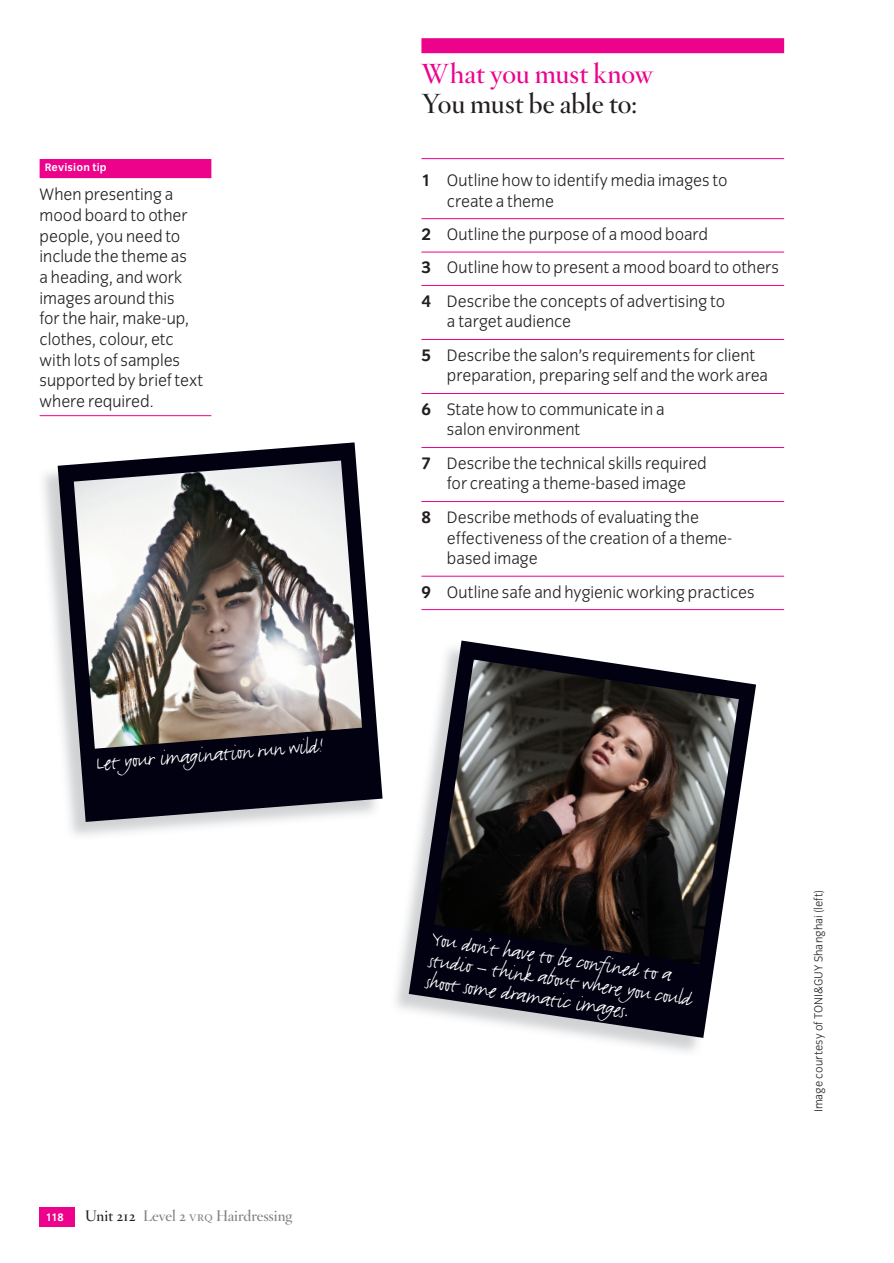
<style>
.page{position:relative;width:894px;height:1263px;background:#fff}
.page>*{position:absolute;margin:0;border:0;box-sizing:border-box;transform-origin:0 0}
.t1{font:27px "Hoefler Titling HTF Sm Roman";letter-spacing:-.005em;color:#231f20}
.t2{font:27px "Hoefler Titling HTF Sm Roman";color:#ed028c}
.t3{font:24px/20.9px "Justlefthand";color:#fff}
.t4{font:300 17.25px/20.7px "Congress Sans";color:#231f20}
.t5{font:15px "Hoefler Titling HTF Sm Roman";color:#808285}
.t6{font:300 12px "Congress Sans";letter-spacing:.015em;color:#231f20}
.t7{font:700 11.25px "Congress Sans";letter-spacing:.015em;color:#fff}
.s1{color:#231f20}
.s2{font-family:"Hoefler Titling HTF Lt SC"}
.s3{font-weight:700}
</style>
<div class="page">
<div style="left:40px;top:1207px;width:35px;height:19px;background:#ed028c"></div>
<div style="left:421px;top:38px;width:363px;height:15px;background:#ed028c"></div>
<hr style="left:421px;top:158px;width:363px;height:1px;background:#ed028c">
<hr style="left:421px;top:218px;width:363px;height:1px;background:#ed028c">
<hr style="left:421px;top:252px;width:363px;height:1px;background:#ed028c">
<hr style="left:421px;top:285px;width:363px;height:1px;background:#ed028c">
<hr style="left:421px;top:339px;width:363px;height:1px;background:#ed028c">
<hr style="left:421px;top:393px;width:363px;height:1px;background:#ed028c">
<hr style="left:421px;top:447px;width:363px;height:1px;background:#ed028c">
<hr style="left:421px;top:501px;width:363px;height:1px;background:#ed028c">
<hr style="left:421px;top:576px;width:363px;height:1px;background:#ed028c">
<hr style="left:421px;top:609px;width:363px;height:1px;background:#ed028c">
<div style="left:40px;top:159px;width:171px;height:19px;background:#ed028c"></div>
<hr style="left:40px;top:415px;width:171px;height:1px;background:#ed028c">
<svg style="left:58px;top:442px;width:324px;height:380px;fill:#010111"></svg>
<img style="left:74px;top:460px;width:288px;height:288px">
<svg style="left:409px;top:640px;width:347px;height:398px"></svg>
<img style="left:434px;top:659px;width:304px;height:305px">
<p class="t7" style="left:45px;top:161px;width:64px">Revision tip</p>
<p class="t4" style="left:40px;top:184px;width:165px">When presenting a mood board to other people, you need to include the theme as<br>a heading, and work images around this<br>for the hair, make-up, clothes, colour, etc with lots of samples supported by brief text where required.</p>
<h2 class="t3" style="left:95px;top:752px;width:230px;rotate:-4deg">Let your imagination run wild!</h2>
<p class="t7" style="left:46px;top:1211px;width:19px">118</p>
<p class="t5" style="left:85px;top:1206px;width:208px"><span class="s1">Unit 212</span> Level 2 <span class="s2">vrq</span> Hairdressing</p>
<h1 class="t2" style="left:421px;top:56px;width:233px">What you must know</h1>
<h1 class="t1" style="left:421px;top:86px;width:217px">You must be able to:</h1>
<p class="t4" style="left:447px;top:170px;width:282px;text-indent:-26px"><span class="s3">1</span> Outline how to identify media images to create a theme</p>
<p class="t4" style="left:421px;top:218px;width:359px;line-height:33.5px"><span class="s3">2</span> Outline the purpose of a mood board<br><span class="s3">3</span> Outline how to present a mood board to others<br><span class="s3">4</span> Describe the concepts of advertising to</p>
<p class="t4" style="left:421px;top:305px;width:335px;line-height:33.5px;text-indent:26px">a target audience<br><span class="s3">5</span> Describe the salon’s requirements for client</p>
<p class="t4" style="left:421px;top:359px;width:348px;line-height:33.5px;text-indent:26px">preparation, preparing self and the work area<br><span class="s3">6</span> State how to communicate in a</p>
<p class="t4" style="left:421px;top:413px;width:287px;line-height:33.5px;text-indent:26px">salon environment<br><span class="s3">7</span> Describe the technical skills required</p>
<p class="t4" style="left:421px;top:467px;width:279px;line-height:33.5px;text-indent:26px">for creating a theme-based image<br><span class="s3">8</span> Describe methods of evaluating the</p>
<p class="t4" style="left:447px;top:527px;width:287px">effectiveness of the creation of a theme&shy;based image</p>
<p class="t4" style="left:421px;top:581px;width:334px"><span class="s3">9</span> Outline safe and hygienic working practices</p>
<h2 class="t3" style="left:433px;top:930px;width:267px;rotate:8deg">You don’t have to be confined to a studio – think about where you could shoot some dramatic images.</h2>
<p class="t6" style="left:811px;top:1112px;width:225px;rotate:-90deg">Image courtesy of TONI&amp;GUY Shanghai (left)</p>
</div>
